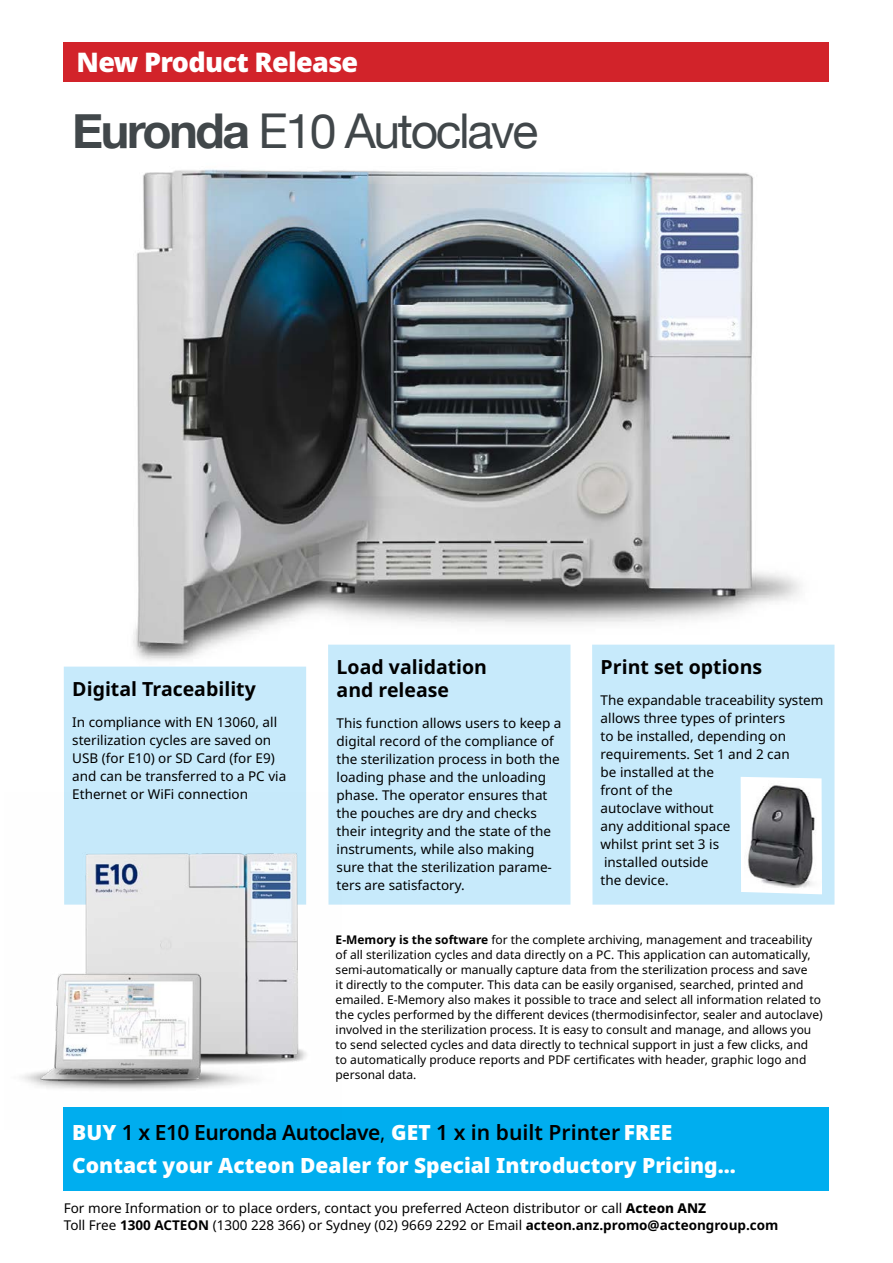
<style>
.page{position:relative;width:893px;height:1263px;background:#fff}
.page>*{position:absolute;margin:0;border:0;box-sizing:border-box;transform-origin:0 0}
.t1{font:48px "Helvetica Neue";letter-spacing:-.05em;color:#41474a}
.t2{font:900 27px "Noto Sans";letter-spacing:-.025em;color:#fff}
.t3{font:900 21px/32.2px "Noto Sans";color:#fff}
.t4{font:700 19.5px/23.4px "Noto Sans";color:#000}
.t5{font:13.5px/18px "Noto Sans";color:#000}
.t6{font:12px/15px "Noto Sans";color:#000}
.s1{font-weight:700}
.s2{font-weight:600;color:#000}
.s3{font-weight:400;font-stretch:extra-condensed;color:#000}
.s4{font-weight:800}
</style>
<div class="page">
<div style="left:64px;top:43px;width:765px;height:39px;background:#d2232a"></div>
<img style="left:98px;top:169px;width:729px;height:516px">
<div style="left:64px;top:667px;width:242px;height:238px;background:#c7eafb"></div>
<div style="left:328px;top:645px;width:242px;height:260px;background:#c7eafb"></div>
<div style="left:592px;top:645px;width:242px;height:260px;background:#c7eafb"></div>
<div style="left:64px;top:1107px;width:765px;height:84px;background:#00aeef"></div>
<img style="left:741px;top:777px;width:81px;height:117px">
<img style="left:22px;top:792px;width:320px;height:338px">
<h2 class="t2" style="left:77px;top:41px;width:283px">New Product Release</h2>
<h1 class="t1" style="left:72px;top:96px;width:467px"><span class="s1">Euronda</span> E10 Autoclave</h1>
<h3 class="t4" style="left:72px;top:678px;width:185px">Digital Traceability</h3>
<p class="t5" style="left:72px;top:713px;width:215px">In compliance with EN 13060, all sterilization cycles are saved on<br>USB (for E10) or SD Card (for E9) and can be transferred to a PC via<br>Ethernet or WiFi connection</p>
<h3 class="t4" style="left:337px;top:656px;width:152px">Load validation and release</h3>
<p class="t5" style="left:337px;top:714px;width:226px">This function allows users to keep a digital record of the compliance of the sterilization process in both the loading phase and the unloading phase. The operator ensures that the pouches are dry and checks their integrity and the state of the instruments, while also making sure that the sterilization parame&shy;ters are satisfactory.</p>
<h3 class="t4" style="left:601px;top:656px;width:163px">Print set options</h3>
<p class="t5" style="left:601px;top:691px;width:224px">The expandable traceability system allows three types of printers<br>to be installed, depending on requirements. Set 1 and 2 can<br>be installed at the<br>front of the<br>autoclave without<br>any additional space<br>whilst print set 3 is<br>installed outside<br>the device.</p>
<p class="t6" style="left:336px;top:933px;width:489px"><span class="s1">E-Memory is the software</span> for the complete archiving, management and traceability of all sterilization cycles and data directly on a PC. This application can automatically, semi-automatically or manually capture data from the sterilization process and save<br>it directly to the computer. This data can be easily organised, searched, printed and emailed. E-Memory also makes it possible to trace and select all information related to the cycles performed by the different devices (thermodisinfector, sealer and autoclave) involved in the sterilization process. It is easy to consult and manage, and allows you to send selected cycles and data directly to technical support in just a few clicks, and to automatically produce reports and PDF certificates with header, graphic logo and personal data.</p>
<h3 class="t3" style="left:72px;top:1116px;width:665px">BUY <span class="s2">1 x E10 Euronda Autoclave</span><span class="s3">,</span> GET <span class="s2">1 x in built Printer</span> FREE<br>Contact your Acteon Dealer for Special Introductory Pricing...</h3>
<p class="t5" style="left:64px;top:1201px;width:716px;line-height:16.2px">For more Information or to place orders, contact you preferred Acteon distributor or call <span class="s4">Acteon ANZ<br></span>Toll Free <span class="s1">1300 ACTEON</span> (1300 228 366) or Sydney (02) 9669 2292 or Email <span class="s1">acteon.anz.promo@acteongroup.com</span></p>
</div>
